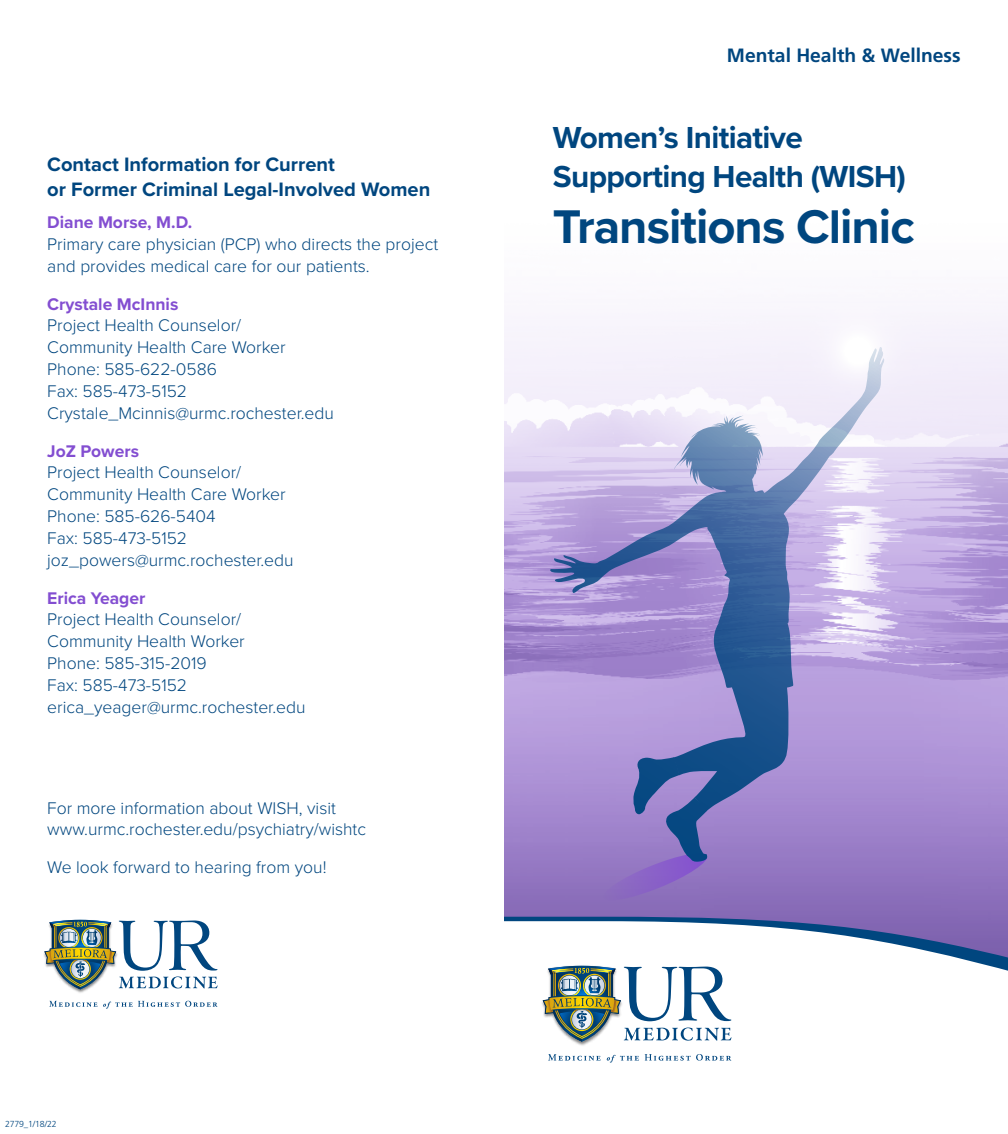
<style>
.page{position:relative;width:1008px;height:1134px;background:#fff}
.page>*{position:absolute;margin:0;border:0;box-sizing:border-box;transform-origin:0 0}
.t1{font:700 49px "Proxima Nova";letter-spacing:-.02em;color:#00467f}
.t2{font:700 31.5px/38.5px "Proxima Nova";letter-spacing:-.02em;color:#00467f}
.t3{font:700 20.12px/25.4px "Proxima Nova";color:#00467f}
.t4{font:700 19.25px "Frutiger LT Std";color:#00467f}
.t5{font:300 17.5px/21.9px "Proxima Nova";color:#00467f}
.t6{font:700 17.5px "Proxima Nova";color:#834ed1}
.t7{font:300 8.75px "Frutiger LT Std";letter-spacing:-.015em;color:#00467f}
</style>
<div class="page">
<img style="left:504px;top:313px;width:504px;height:604px">
<img style="left:72px;top:919px;width:17px;height:74px">
<svg style="left:44px;top:920px;width:174px;height:69px"></svg>
<svg style="left:49px;top:1001px;width:169px;height:8px"></svg>
<img style="left:574px;top:1042px;width:16px;height:4px">
<svg style="left:548px;top:1054px;width:53px;height:7px"></svg>
<svg style="left:607px;top:1055px;width:32px;height:8px"></svg>
<svg style="left:645px;top:1054px;width:86px;height:7px"></svg>
<svg style="left:504px;top:917px;width:504px;height:125px"></svg>
<svg style="left:549px;top:346px;width:336px;height:474px"></svg>
<svg style="left:601px;top:757px;width:108px;height:147px"></svg>
<p class="t3" style="left:47px;top:151px;width:385px">Contact Information for Current<br>or Former Criminal Legal-Involved Women</p>
<p class="t6" style="left:47px;top:209px;width:147px">Diane Morse, M.D.</p>
<p class="t5" style="left:47px;top:232px;width:392px">Primary care physician (PCP) who directs the project and provides medical care for our patients.</p>
<p class="t6" style="left:47px;top:291px;width:133px">Crystale McInnis</p>
<p class="t5" style="left:47px;top:314px;width:288px">Project Health Counselor/<br>Community Health Care Worker<br>Phone: 585-622-0586<br>Fax: 585-473-5152<br>Crystale_Mcinnis@urmc.rochester.edu</p>
<p class="t6" style="left:47px;top:438px;width:93px">JoZ Powers</p>
<p class="t5" style="left:47px;top:461px;width:248px">Project Health Counselor/<br>Community Health Care Worker<br>Phone: 585-626-5404<br>Fax: 585-473-5152 joz_powers@urmc.rochester.edu</p>
<p class="t6" style="left:47px;top:585px;width:100px">Erica Yeager</p>
<p class="t5" style="left:47px;top:608px;width:260px">Project Health Counselor/<br>Community Health Worker<br>Phone: 585-315-2019<br>Fax: 585-473-5152 erica_yeager@urmc.rochester.edu</p>
<p class="t5" style="left:47px;top:796px;width:320px">For more information about WISH, visit www.urmc.rochester.edu/psychiatry/wishtc</p>
<p class="t5" style="left:47px;top:855px;width:281px">We look forward to hearing from you!</p>
<p class="t7" style="left:5px;top:1119px;width:53px">2779_1/18/22</p>
<p class="t4" style="left:727px;top:44px;width:235px">Mental Health &amp; Wellness</p>
<h2 class="t2" style="left:553px;top:118px;width:354px">Women’s Initiative<br>Supporting Health (WISH)</h2>
<h1 class="t1" style="left:553px;top:190px;width:363px">Transitions Clinic</h1>
</div>
